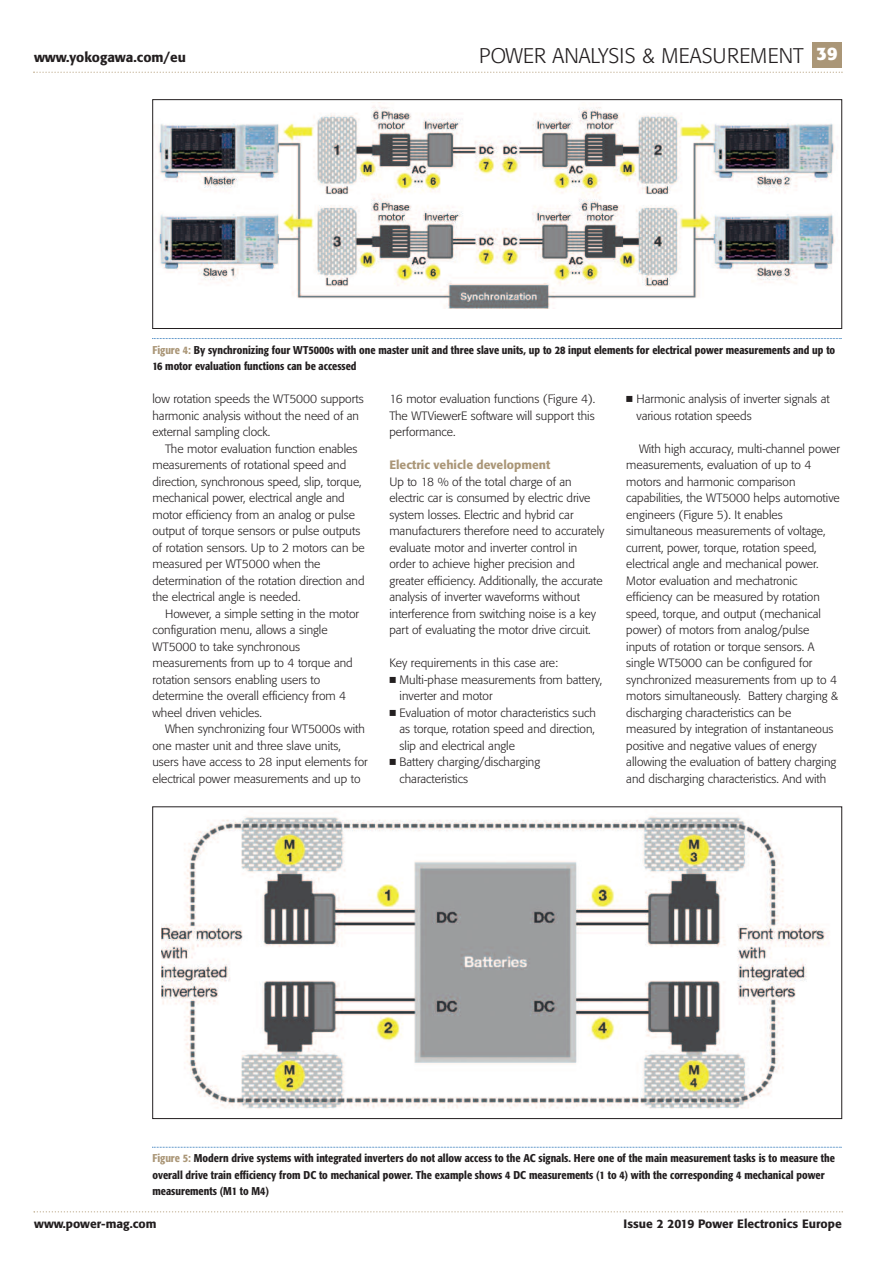
<style>
.page{position:relative;width:893px;height:1263px;background:#fff}
.page>*{position:absolute;margin:0;border:0;box-sizing:border-box;transform-origin:0 0}
.t1{font:300 21px "Formata";color:#231f20}
.t2{font:500 13.5px "Formata";color:#231f20}
.t3{font:300 12px/16.5px "Formata";color:#231f20}
.t4{font:500 12px "Formata";color:#231f20}
.t5{font:500 12px "Formata";color:#aa9677}
.t6{font:500 condensed 11.25px/16.5px "Formata";color:#231f20}
.s1{font-weight:700;font-size:18px;color:#fff}
.s2{color:#aa9677}
</style>
<div class="page">
<svg style="left:33px;top:72px;width:810px;height:1px"></svg>
<div style="left:812px;top:43px;width:30px;height:25px;background:#aa9677"></div>
<svg style="left:34px;top:1211px;width:809px;height:1px"></svg>
<img style="left:158px;top:102px;width:677px;height:207px">
<div style="left:152px;top:99px;width:690px;height:230px;border:1px solid #231f20"></div>
<img style="left:161px;top:816px;width:669px;height:293px">
<svg style="left:152px;top:338px;width:690px;height:1px"></svg>
<svg style="left:152px;top:1147px;width:690px;height:1px"></svg>
<p class="t2" style="left:34px;top:52px;width:153px">www.yokogawa.com/eu</p>
<h1 class="t1" style="left:479px;top:46px;width:360px">POWER ANALYSIS &amp; MEASUREMENT <span class="s1">39</span></h1>
<p class="t6" style="left:152px;top:343px;width:684px"><span class="s2">Figure 4:</span> By synchronizing four WT5000s with one master unit and three slave units, up to 28 input elements for electrical power measurements and up to<br>16 motor evaluation functions can be accessed</p>
<p class="t3" style="left:152px;top:392px;width:213px">low rotation speeds the WT5000 supports harmonic analysis without the need of an external sampling clock.</p>
<p class="t3" style="left:152px;top:441px;width:214px;text-indent:13px">The motor evaluation function enables measurements of rotational speed and direction, synchronous speed, slip, torque, mechanical power, electrical angle and motor efficiency from an analog or pulse output of torque sensors or pulse outputs of rotation sensors. Up to 2 motors can be measured per WT5000 when the determination of the rotation direction and the electrical angle is needed.</p>
<p class="t3" style="left:152px;top:606px;width:208px;text-indent:13px">However, a simple setting in the motor configuration menu, allows a single WT5000 to take synchronous measurements from up to 4 torque and rotation sensors enabling users to determine the overall efficiency from 4 wheel driven vehicles.</p>
<p class="t3" style="left:152px;top:722px;width:217px;text-indent:13px">When synchronizing four WT5000s with one master unit and three slave units, users have access to 28 input elements for electrical power measurements and up to</p>
<p class="t3" style="left:389px;top:392px;width:208px;text-align:justify">16 motor evaluation functions (Figure 4).<br>The WTViewerE software will support this performance.</p>
<p class="t5" style="left:389px;top:460px;width:162px">Electric vehicle development</p>
<p class="t3" style="left:389px;top:474px;width:217px">Up to 18 % of the total charge of an electric car is consumed by electric drive system losses. Electric and hybrid car manufacturers therefore need to accurately evaluate motor and inverter control in order to achieve higher precision and greater efficiency. Additionally, the accurate analysis of inverter waveforms without interference from switching noise is a key part of evaluating the motor drive circuit.</p>
<p class="t3" style="left:399px;top:656px;width:204px;text-indent:-10px">Key requirements in this case are:<br>Multi-phase measurements from battery, inverter and motor<br>Evaluation of motor characteristics such as torque, rotation speed and direction, slip and electrical angle<br>Battery charging/discharging characteristics</p>
<p class="t3" style="left:636px;top:392px;width:195px">Harmonic analysis of inverter signals at various rotation speeds</p>
<p class="t3" style="left:626px;top:441px;width:215px;text-indent:13px">With high accuracy, multi-channel power measurements, evaluation of up to 4 motors and harmonic comparison capabilities, the WT5000 helps automotive engineers (Figure 5). It enables simultaneous measurements of voltage, current, power, torque, rotation speed, electrical angle and mechanical power.<br>Motor evaluation and mechatronic efficiency can be measured by rotation speed, torque, and output (mechanical power) of motors from analog/pulse inputs of rotation or torque sensors. A single WT5000 can be configured for synchronized measurements from up to 4 motors simultaneously. Battery charging &amp; discharging characteristics can be measured by integration of instantaneous positive and negative values of energy allowing the evaluation of battery charging and discharging characteristics. And with</p>
<p class="t6" style="left:152px;top:1151px;width:684px"><span class="s2">Figure 5:</span> Modern drive systems with integrated inverters do not allow access to the AC signals. Here one of the main measurement tasks is to measure the overall drive train efficiency from DC to mechanical power. The example shows 4 DC measurements (1 to 4) with the corresponding 4 mechanical power measurements (M1 to M4)</p>
<p class="t4" style="left:34px;top:1219px;width:124px">www.power-mag.com</p>
<p class="t4" style="left:624px;top:1219px;width:220px">Issue 2 2019 Power Electronics Europe</p>
</div>
